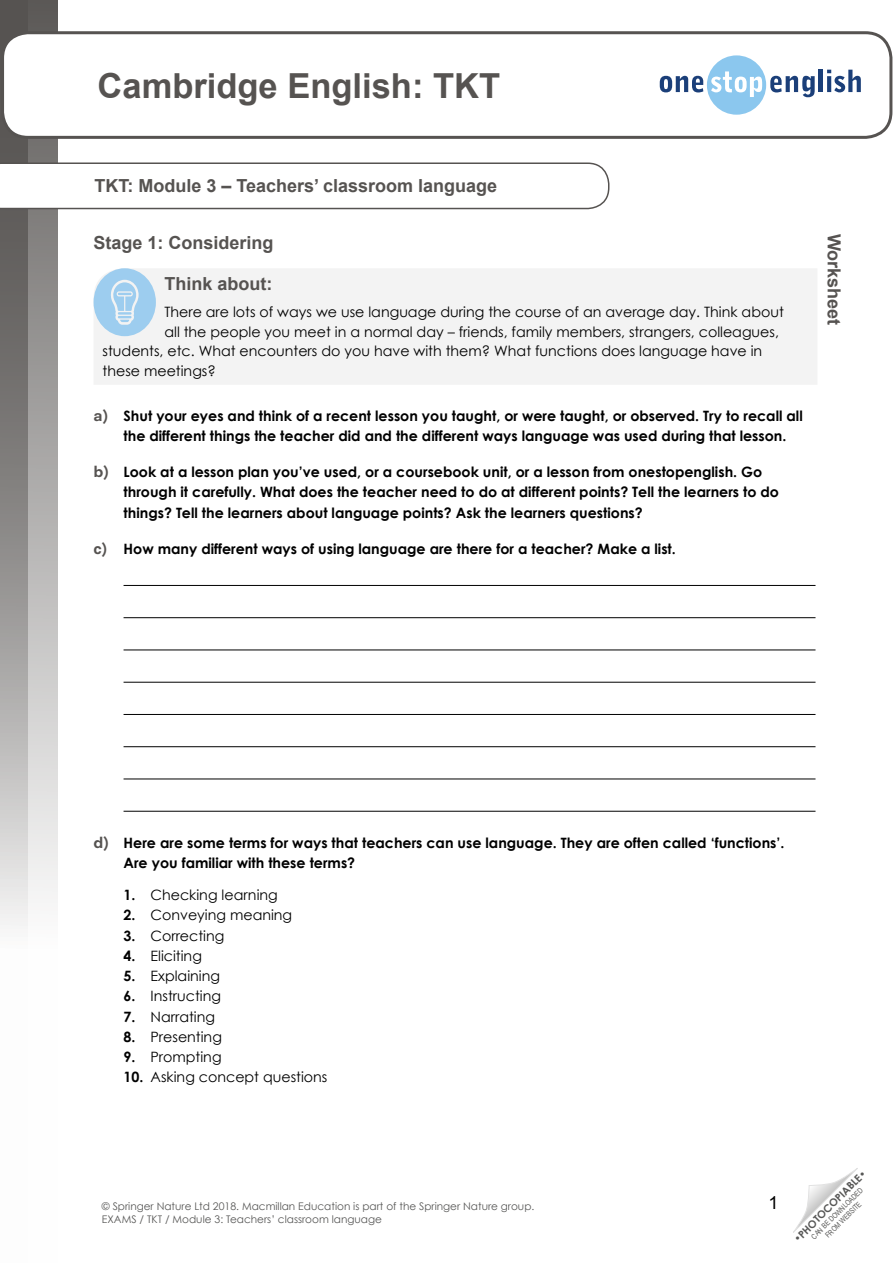
<style>
.page{position:relative;width:893px;height:1263px;background:#fff}
.page>*{position:absolute;margin:0;border:0;box-sizing:border-box;transform-origin:0 0}
.t1{font:700 34.5px "Arial";color:#565351}
._12pt_subheader{font:700 18px "Arial";color:#565351}
.t2{font:18px "Arial";color:#000}
.alpha_list_first{font:700 14.25px/20.2px "Century Gothic";color:#000}
.alpha_list_first-2{font:14.25px "Century Gothic";color:#000}
.t3{font:10.5px/13.5px "Century Gothic";color:#575756}
.t4{font:700 10.5px "Century Gothic";color:#575756}
.t5{font:7.5px/9px "Arial Narrow";color:#575756;text-align:center}
.s1{font-family:"Neuzeit SLT Std";font-weight:800;font-size:15px;color:#565351}
.s2{font-weight:700}
.s3{font-weight:400}
</style>
<div class="page">
<svg style="left:27px;top:0;width:31px;height:926px;background:#b4b3b2"></svg>
<svg style="left:0;top:0;width:27px;height:926px;background:#949291"></svg>
<svg style="left:793px;top:1168px;width:65px;height:65px"></svg>
<div style="left:3px;top:33px;width:888px;height:104px;background:#fff;border-radius:26px"></div>
<div style="left:1px;top:31px;width:891px;height:108px;border:3px solid #565351;border-radius:26px"></div>
<svg style="left:0;top:162px;width:609px;height:47px"></svg>
<svg style="left:660px;top:55px;width:155px;height:60px"></svg>
<hr style="left:819px;top:70px;width:4px;height:22px;background:#1b3f79">
<svg style="left:827px;top:70px;width:34px;height:22px"></svg>
<div style="left:94px;top:269px;width:723px;height:115px;background:#f3f3f3"></div>
<svg style="left:94px;top:268px;width:62px;height:68px"></svg>
<hr style="left:124px;top:585px;width:691px;height:1px;background:#000">
<hr style="left:124px;top:617px;width:691px;height:1px;background:#000">
<hr style="left:124px;top:650px;width:691px;height:1px;background:#000">
<hr style="left:124px;top:682px;width:691px;height:1px;background:#000">
<hr style="left:124px;top:714px;width:691px;height:1px;background:#000">
<hr style="left:124px;top:746px;width:691px;height:1px;background:#000">
<hr style="left:124px;top:779px;width:691px;height:1px;background:#000">
<hr style="left:124px;top:811px;width:691px;height:1px;background:#000">
<h1 class="t1" style="left:98px;top:63px;width:404px">Cambridge English: TKT</h1>
<p class="_12pt_subheader" style="left:94px;top:174px;width:404px">TKT: Module 3 – Teachers’ classroom language</p>
<p class="_12pt_subheader" style="left:94px;top:231px;width:182px">Stage 1: Considering</p>
<p class="_12pt_subheader" style="left:164px;top:272px;width:110px">Think about:</p>
<p class="alpha_list_first-2" style="left:164px;top:302px;width:621px">There are lots of ways we use language during the course of an average day. Think about</p>
<p class="alpha_list_first-2" style="left:164px;top:322px;width:616px">all the people you meet in a normal day – friends, family members, strangers, colleagues,</p>
<p class="alpha_list_first-2" style="left:103px;top:341px;width:661px">students, etc. What encounters do you have with them? What functions does language have in</p>
<p class="alpha_list_first-2" style="left:103px;top:361px;width:115px">these meetings?</p>
<p class="alpha_list_first" style="left:124px;top:405px;width:681px;text-indent:-30px"><span class="s1">a)</span> Shut your eyes and think of a recent lesson you taught, or were taught, or observed. Try to recall all the different things the teacher did and the different ways language was used during that lesson.</p>
<p class="alpha_list_first" style="left:124px;top:461px;width:657px;text-indent:-30px"><span class="s1">b)</span> Look at a lesson plan you’ve used, or a coursebook unit, or a lesson from onestopenglish. Go through it carefully. What does the teacher need to do at different points? Tell the learners to do things? Tell the learners about language points? Ask the learners questions?</p>
<p class="alpha_list_first" style="left:94px;top:538px;width:584px"><span class="s1">c)</span> How many different ways of using language are there for a teacher? Make a list.</p>
<p class="_12pt_subheader" style="left:846px;top:234px;width:93px;rotate:90deg">Worksheet</p>
<p class="alpha_list_first" style="left:124px;top:832px;width:662px;text-indent:-30px"><span class="s1">d)</span> Here are some terms for ways that teachers can use language. They are often called ‘functions’.<br>Are you familiar with these terms?</p>
<p class="alpha_list_first-2" style="left:124px;top:885px;width:156px"><span class="s2">1.</span> Checking learning</p>
<p class="alpha_list_first-2" style="left:124px;top:905px;width:170px"><span class="s2">2.</span> Conveying meaning</p>
<p class="alpha_list_first-2" style="left:124px;top:925px;width:102px"><span class="s2">3.</span> Correcting</p>
<p class="alpha_list_first-2" style="left:124px;top:946px;width:80px"><span class="s2">4.</span> Eliciting</p>
<p class="alpha_list_first-2" style="left:124px;top:966px;width:98px"><span class="s2">5.</span> Explaining</p>
<p class="alpha_list_first-2" style="left:124px;top:986px;width:99px"><span class="s2">6.</span> Instructing</p>
<p class="alpha_list_first-2" style="left:124px;top:1006px;width:93px"><span class="s2">7.</span> Narrating</p>
<p class="alpha_list_first-2" style="left:124px;top:1027px;width:100px"><span class="s2">8.</span> Presenting</p>
<p class="alpha_list_first-2" style="left:124px;top:1047px;width:100px"><span class="s2">9.</span> Prompting</p>
<p class="alpha_list_first-2" style="left:124px;top:1067px;width:205px"><span class="s2">10.</span> Asking concept questions</p>
<p class="t3" style="left:102px;top:1199px;width:434px">© Springer Nature Ltd 2018. Macmillan Education is part of the Springer Nature group.<br>EXAMS / TKT / Module 3: Teachers’ classroom language</p>
<p class="t2" style="left:769px;top:1191px;width:12px">1</p>
<p class="t4" style="left:790px;top:1235px;width:99px;rotate:-45deg"><span class="s3">•</span>PHOTOCOPIABLE<span class="s3">•</span></p>
<p class="t5" style="left:809px;top:1234px;width:71px;rotate:-45deg">CAN BE DOWNLOADED<br>FROM WEBSITE</p>
</div>
